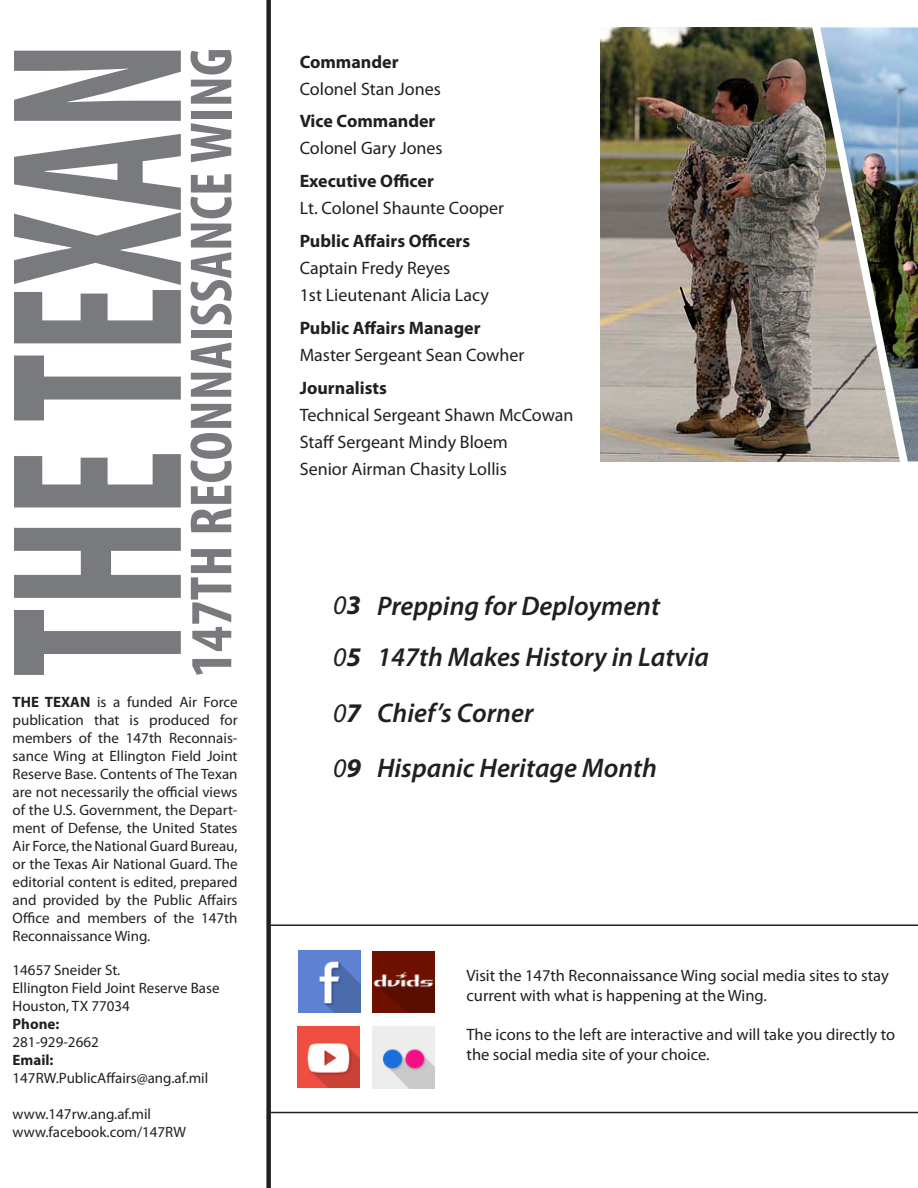
<style>
.page{position:relative;width:918px;height:1188px;background:#fff}
.page>*{position:absolute;margin:0;border:0;box-sizing:border-box;transform-origin:0 0}
.t1{font:700 condensed 247.5px "Myriad Pro";color:#787a7d;scale:.71 1}
.t2{font:700 condensed 60px "Myriad Pro";letter-spacing:.005em;color:#787a7d}
.t3{font:italic 600 27px "Myriad Pro";color:#231f20}
.t4{font:italic 27px "Myriad Pro";color:#231f20}
.t5{font:18px/27px "Myriad Pro";color:#231f20}
.t6{font:700 18px "Myriad Pro";color:#231f20}
.t7{font:16.5px/19.8px "Myriad Pro";color:#231f20}
.t8{font:15px/18px "Myriad Pro";color:#231f20}
.t9{font:700 15px "Myriad Pro";color:#231f20}
.s1{font-weight:700}
</style>
<div class="page">
<div style="left:266px;top:0;width:5px;height:1188px;background:#231f20"></div>
<hr style="left:271px;top:924px;width:647px;height:2px;background:#231f20">
<hr style="left:271px;top:1112px;width:647px;height:1px;background:#231f20">
<img style="left:600px;top:28px;width:206px;height:433px">
<img style="left:806px;top:27px;width:112px;height:435px">
<img style="left:297px;top:950px;width:64px;height:138px">
<img style="left:403px;top:1026px;width:32px;height:63px">
<img style="left:372px;top:1026px;width:31px;height:63px">
<img style="left:372px;top:951px;width:62px;height:62px">
<h1 class="t1" style="left:-56px;top:677px;width:898px;rotate:-90deg">THE TEXAN</h1>
<h2 class="t2" style="left:174px;top:678px;width:631px;rotate:-90deg">147TH RECONNAISSANCE WING</h2>
<p class="t8" style="left:13px;top:693px;width:227px;text-align:justify"><span class="s1">THE TEXAN</span> is a funded Air Force publication that is produced for members of the 147th Reconnais&shy;sance Wing at Ellington Field Joint Reserve Base. Contents of The Texan are not necessarily the official views of the U.S. Government, the Depart&shy;ment of Defense, the United States Air Force, the National Guard Bureau, or the Texas Air National Guard. The editorial content is edited, prepared and provided by the Public Affairs Office and members of the 147th Reconnaissance Wing.</p>
<p class="t8" style="left:13px;top:961px;width:209px">14657 Sneider St.<br>Ellington Field Joint Reserve Base<br>Houston, TX 77034</p>
<p class="t9" style="left:13px;top:1014px;width:48px">Phone:</p>
<p class="t8" style="left:13px;top:1033px;width:88px">281-929-2662</p>
<p class="t9" style="left:13px;top:1050px;width:42px">Email:</p>
<p class="t8" style="left:13px;top:1069px;width:197px">147RW.PublicAffairs@ang.af.mil</p>
<p class="t8" style="left:13px;top:1105px;width:175px">www.147rw.ang.af.mil www.facebook.com/147RW</p>
<p class="t6" style="left:300px;top:50px;width:100px">Commander</p>
<p class="t5" style="left:300px;top:75px;width:143px">Colonel Stan Jones</p>
<p class="t6" style="left:300px;top:110px;width:137px">Vice Commander</p>
<p class="t5" style="left:300px;top:135px;width:145px">Colonel Gary Jones</p>
<p class="t6" style="left:300px;top:170px;width:136px">Executive Officer</p>
<p class="t5" style="left:300px;top:195px;width:206px">Lt. Colonel Shaunte Cooper</p>
<p class="t6" style="left:300px;top:230px;width:172px">Public Affairs Officers</p>
<p class="t5" style="left:300px;top:255px;width:191px">Captain Fredy Reyes<br>1st Lieutenant Alicia Lacy</p>
<p class="t6" style="left:300px;top:317px;width:182px">Public Affairs Manager</p>
<p class="t5" style="left:300px;top:342px;width:226px">Master Sergeant Sean Cowher</p>
<p class="t6" style="left:300px;top:377px;width:89px">Journalists</p>
<p class="t5" style="left:300px;top:402px;width:275px">Technical Sergeant Shawn McCowan<br>Staff Sergeant Mindy Bloem<br>Senior Airman Chasity Lollis</p>
<h3 class="t4" style="left:333px;top:589px;width:29px">0<span class="s1">3</span></h3>
<h3 class="t3" style="left:377px;top:588px;width:285px">Prepping for Deployment</h3>
<h3 class="t4" style="left:333px;top:640px;width:29px">0<span class="s1">5</span></h3>
<h3 class="t3" style="left:377px;top:640px;width:333px">147th Makes History in Latvia</h3>
<h3 class="t4" style="left:333px;top:696px;width:29px">0<span class="s1">7</span></h3>
<h3 class="t3" style="left:377px;top:696px;width:158px">Chief’s Corner</h3>
<h3 class="t4" style="left:333px;top:751px;width:29px">0<span class="s1">9</span></h3>
<h3 class="t3" style="left:377px;top:750px;width:282px">Hispanic Heritage Month</h3>
<p class="t7" style="left:467px;top:965px;width:424px">Visit the 147th Reconnaissance Wing social media sites to stay current with what is happening at the Wing.</p>
<p class="t7" style="left:467px;top:1025px;width:430px">The icons to the left are interactive and will take you directly to the social media site of your choice.</p>
</div>
